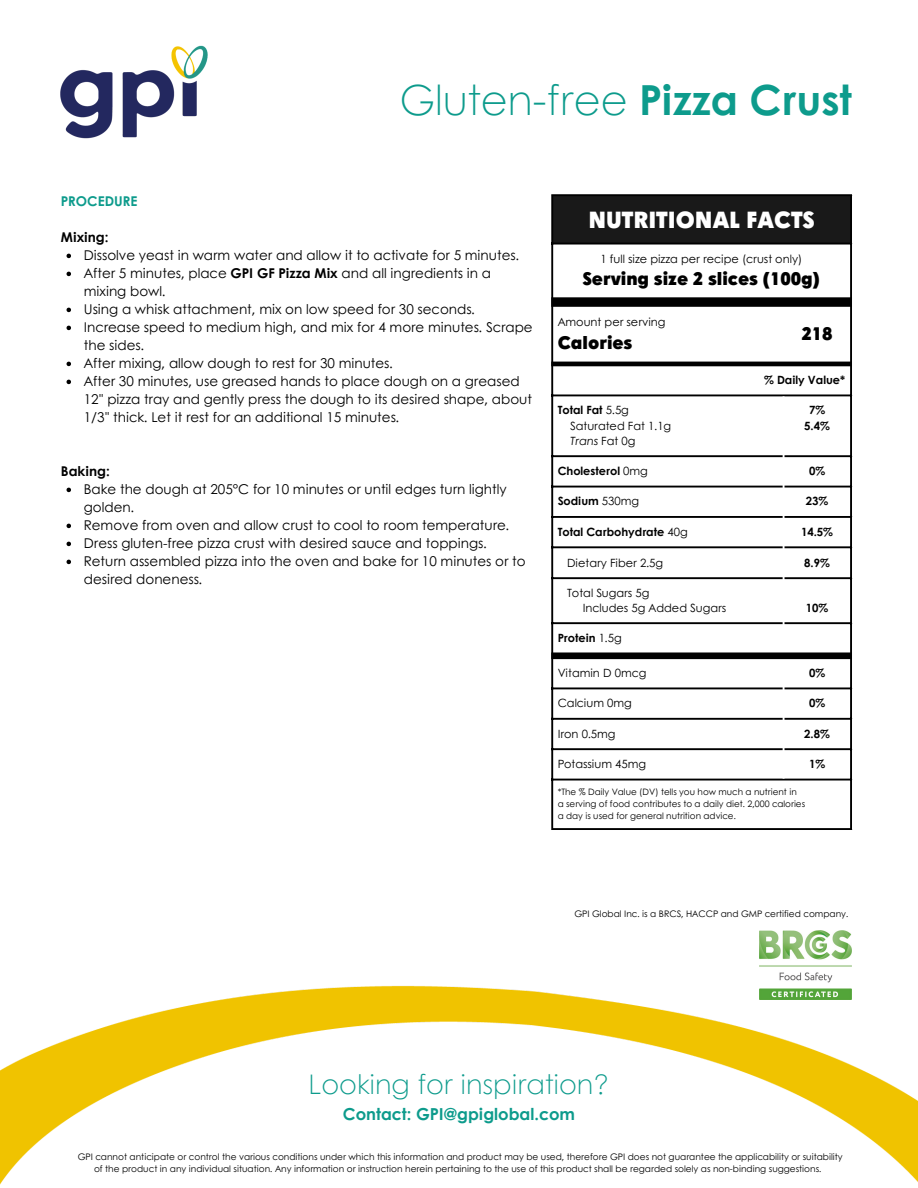
<style>
.page{position:relative;width:918px;height:1188px;background:#fff}
.page>*{position:absolute;margin:0;border:0;box-sizing:border-box;transform-origin:0 0}
.t1{font:300 41.4px "Century Gothic";color:#0d9b8c}
.t2{font:300 27px "Century Gothic";color:#0d9b8c}
.t3{font:900 22.8px "Century Gothic";color:#fff}
.t4{font:900 17.7px "Century Gothic";color:#000}
.t5{font:700 16.5px "Century Gothic";color:#0d9b8c}
.t6{font:13.5px/18px "Century Gothic";color:#000}
.t7{font:700 13.5px "Century Gothic";color:#000}
.t8{font:700 13.5px "Century Gothic";color:#0d9b8c}
.t9{font:11.4px "Century Gothic";color:#000}
.t10{font:700 11.4px "Century Gothic";color:#000}
.t11{font:italic 11.4px "Century Gothic";color:#000}
.t12{font:9px/12px "Century Gothic";color:#000;text-align:center}
.t13{font:8.85px "Century Gothic";color:#000}
.s1{font-weight:700}
.s2{font-weight:400}
.s3{font-style:normal}
</style>
<div class="page">
<img style="left:0;top:195px;width:918px;height:990px">
<div style="left:552px;top:195px;width:299px;height:49px;background:#191919"></div>
<hr style="left:551px;top:196px;width:2px;height:632px;background:#000">
<hr style="left:850px;top:196px;width:2px;height:632px;background:#000">
<hr style="left:551px;top:194px;width:301px;height:2px;background:#000">
<hr style="left:551px;top:243px;width:301px;height:2px;background:#000">
<hr style="left:551px;top:394px;width:301px;height:2px;background:#000">
<hr style="left:551px;top:455px;width:301px;height:2px;background:#000">
<hr style="left:551px;top:486px;width:301px;height:2px;background:#000">
<hr style="left:551px;top:516px;width:301px;height:2px;background:#000">
<hr style="left:551px;top:546px;width:301px;height:2px;background:#000">
<hr style="left:551px;top:577px;width:301px;height:2px;background:#000">
<hr style="left:551px;top:622px;width:301px;height:2px;background:#000">
<hr style="left:551px;top:687px;width:301px;height:2px;background:#000">
<hr style="left:551px;top:718px;width:301px;height:2px;background:#000">
<hr style="left:551px;top:748px;width:301px;height:2px;background:#000">
<hr style="left:551px;top:779px;width:301px;height:2px;background:#000">
<hr style="left:551px;top:828px;width:301px;height:2px;background:#000">
<hr style="left:783px;top:307px;width:2px;height:55px;background:#fff">
<hr style="left:783px;top:396px;width:2px;height:383px;background:#fff">
<hr style="left:551px;top:362px;width:301px;height:4px;background:#000">
<div style="left:551px;top:652px;width:301px;height:7px;background:#000"></div>
<div style="left:551px;top:297px;width:301px;height:10px;background:#000"></div>
<img style="left:60px;top:45px;width:148px;height:94px">
<svg style="left:67px;top:254px;width:4px;height:4px"></svg>
<svg style="left:67px;top:272px;width:4px;height:4px"></svg>
<svg style="left:67px;top:308px;width:4px;height:4px"></svg>
<svg style="left:67px;top:326px;width:4px;height:4px"></svg>
<svg style="left:67px;top:362px;width:4px;height:4px"></svg>
<svg style="left:67px;top:380px;width:4px;height:4px"></svg>
<svg style="left:67px;top:488px;width:4px;height:4px"></svg>
<svg style="left:67px;top:524px;width:4px;height:4px"></svg>
<svg style="left:67px;top:542px;width:4px;height:4px"></svg>
<svg style="left:67px;top:560px;width:4px;height:4px"></svg>
<img style="left:759px;top:930px;width:92px;height:69px">
<p class="t1" style="left:400px;top:69px;width:454px">Gluten-free <span class="s1">Pizza Crust</span></p>
<p class="t8" style="left:61px;top:191px;width:78px">PROCEDURE</p>
<p class="t7" style="left:61px;top:227px;width:49px">Mixing:</p>
<p class="t6" style="left:84px;top:246px;width:437px">Dissolve yeast in warm water and allow it to activate for 5 minutes.</p>
<p class="t6" style="left:84px;top:264px;width:409px">After 5 minutes, place <span class="s1">GPI GF Pizza Mix</span> and all ingredients in a mixing bowl.</p>
<p class="t6" style="left:84px;top:300px;width:393px">Using a whisk attachment, mix on low speed for 30 seconds.</p>
<p class="t6" style="left:84px;top:318px;width:450px">Increase speed to medium high, and mix for 4 more minutes. Scrape the sides.</p>
<p class="t6" style="left:84px;top:354px;width:311px">After mixing, allow dough to rest for 30 minutes.</p>
<p class="t6" style="left:84px;top:372px;width:450px">After 30 minutes, use greased hands to place dough on a greased<br>12" pizza tray and gently press the dough to its desired shape, about<br>1/3" thick. Let it rest for an additional 15 minutes.</p>
<p class="t7" style="left:61px;top:461px;width:50px">Baking:</p>
<p class="t6" style="left:84px;top:480px;width:424px">Bake the dough at 205°C for 10 minutes or until edges turn lightly golden.</p>
<p class="t6" style="left:84px;top:516px;width:427px">Remove from oven and allow crust to cool to room temperature.</p>
<p class="t6" style="left:84px;top:534px;width:404px">Dress gluten-free pizza crust with desired sauce and toppings.</p>
<p class="t6" style="left:84px;top:552px;width:443px">Return assembled pizza into the oven and bake for 10 minutes or to desired doneness.</p>
<p class="t3" style="left:588px;top:202px;width:228px">NUTRITIONAL FACTS</p>
<h1 class="t9" style="left:601px;top:250px;width:203px">1 full size pizza per recipe (crust only)</h1>
<h3 class="t4" style="left:583px;top:265px;width:239px">Serving size 2 slices (100g)</h3>
<h4 class="t9" style="left:558px;top:313px;width:109px">Amount per serving</h4>
<p class="t4" style="left:558px;top:329px;width:76px">Calories</p>
<p class="t4" style="left:801px;top:320px;width:33px">218</p>
<p class="t10" style="left:764px;top:371px;width:83px">% Daily Value*</p>
<p class="t10" style="left:558px;top:401px;width:73px">Total Fat <span class="s2">5.5g</span></p>
<p class="t9" style="left:570px;top:417px;width:103px">Saturated Fat 1.1g</p>
<p class="t11" style="left:570px;top:432px;width:67px">Trans <span class="s3">Fat 0g</span></p>
<h4 class="t10" style="left:809px;top:401px;width:18px">7%</h4>
<p class="t10" style="left:804px;top:417px;width:27px">5.4%</p>
<p class="t10" style="left:558px;top:462px;width:92px">Cholesterol <span class="s2">0mg</span></p>
<p class="t10" style="left:809px;top:462px;width:18px">0%</p>
<p class="t10" style="left:558px;top:492px;width:83px">Sodium <span class="s2">530mg</span></p>
<p class="t10" style="left:806px;top:492px;width:24px">23%</p>
<p class="t10" style="left:558px;top:523px;width:132px">Total Carbohydrate <span class="s2">40g</span></p>
<p class="t10" style="left:801px;top:523px;width:34px">14.5%</p>
<p class="t9" style="left:567px;top:554px;width:98px">Dietary Fiber 2.5g</p>
<p class="t10" style="left:804px;top:554px;width:27px">8.9%</p>
<p class="t9" style="left:567px;top:584px;width:84px">Total Sugars 5g</p>
<p class="t9" style="left:583px;top:600px;width:145px">Includes 5g Added Sugars</p>
<p class="t10" style="left:806px;top:600px;width:24px">10%</p>
<p class="t10" style="left:558px;top:629px;width:66px">Protein <span class="s2">1.5g</span></p>
<p class="t9" style="left:558px;top:664px;width:90px">Vitamin D 0mcg</p>
<p class="t10" style="left:809px;top:664px;width:18px">0%</p>
<p class="t9" style="left:558px;top:694px;width:76px">Calcium 0mg</p>
<p class="t10" style="left:809px;top:694px;width:18px">0%</p>
<p class="t9" style="left:558px;top:725px;width:59px">Iron 0.5mg</p>
<p class="t10" style="left:804px;top:725px;width:27px">2.8%</p>
<p class="t9" style="left:558px;top:755px;width:90px">Potassium 45mg</p>
<p class="t10" style="left:809px;top:755px;width:18px">1%</p>
<p class="t13" style="left:558px;top:785px;width:241px">*The % Daily Value (DV) tells you how much a nutrient in</p>
<p class="t13" style="left:558px;top:797px;width:249px">a serving of food contributes to a daily diet. 2,000 calories</p>
<p class="t13" style="left:558px;top:809px;width:180px">a day is used for general nutrition advice.</p>
<p class="t12" style="left:574px;top:908px;width:275px">GPI Global Inc. is a BRCS, HACCP and GMP certified company.</p>
<p class="t2" style="left:309px;top:1064px;width:302px">Looking for inspiration?</p>
<p class="t5" style="left:343px;top:1101px;width:234px">Contact: GPI@gpiglobal.com</p>
<p class="t12" style="left:78px;top:1150px;width:766px">GPI cannot anticipate or control the various conditions under which this information and product may be used, therefore GPI does not guarantee the applicability or suitability of the product in any individual situation. Any information or instruction herein pertaining to the use of this product shall be regarded solely as non-binding suggestions.</p>
</div>
